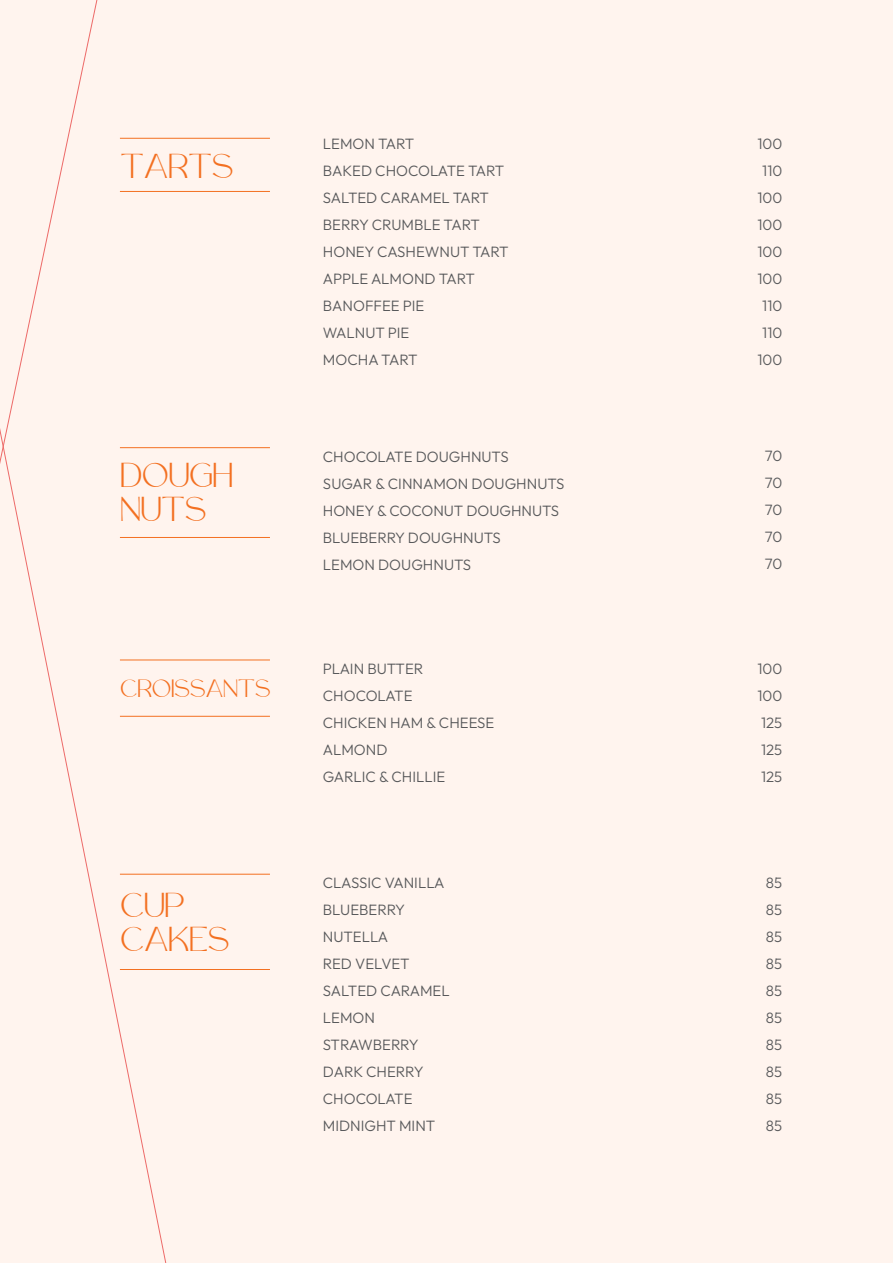
<style>
.page{position:relative;width:893px;height:1263px;background:#fff3eb}
.page>*{position:absolute;margin:0;border:0;box-sizing:border-box;transform-origin:0 0}
.t1{font:36px/34.2px "Rollgates Luxury";letter-spacing:-.04em;color:#f37021}
.t2{font:26.1px "Rollgates Luxury";letter-spacing:-.04em;color:#f37021}
.t3{font:300 15px/27px "Outfit";color:#58595b}
</style>
<div class="page">
<svg style="left:0;top:165px;width:174px;height:1098px"></svg>
<hr style="left:120px;top:191px;width:150px;height:1px;background:#f37021">
<hr style="left:120px;top:138px;width:150px;height:1px;background:#f37021">
<hr style="left:120px;top:537px;width:150px;height:1px;background:#f37021">
<hr style="left:120px;top:447px;width:150px;height:1px;background:#f37021">
<hr style="left:120px;top:716px;width:150px;height:1px;background:#f37021">
<hr style="left:120px;top:660px;width:150px;height:1px;background:#f37021">
<hr style="left:120px;top:969px;width:150px;height:1px;background:#f37021">
<hr style="left:120px;top:874px;width:150px;height:1px;background:#f37021">
<h1 class="t1" style="left:120px;top:151px;width:116px">TARTS</h1>
<h1 class="t1" style="left:120px;top:460px;width:115px">DOUGH<br>NUTS</h1>
<h2 class="t2" style="left:120px;top:674px;width:153px">CROISSANTS</h2>
<h1 class="t1" style="left:120px;top:890px;width:112px">CUP<br>CAKES</h1>
<p class="t3" style="left:323px;top:130px;width:187px">LEMON TART<br>BAKED CHOCOLATE TART<br>SALTED CARAMEL TART<br>BERRY CRUMBLE TART<br>HONEY CASHEWNUT TART<br>APPLE ALMOND TART<br>BANOFFEE PIE<br>WALNUT PIE<br>MOCHA TART</p>
<p class="t3" style="left:757px;top:130px;width:26px;text-align:center">100<br>110<br>100<br>100<br>100<br>100<br>110<br>110<br>100</p>
<p class="t3" style="left:323px;top:443px;width:243px">CHOCOLATE DOUGHNUTS<br>SUGAR &amp; CINNAMON DOUGHNUTS<br>HONEY &amp; COCONUT DOUGHNUTS<br>BLUEBERRY DOUGHNUTS<br>LEMON DOUGHNUTS</p>
<p class="t3" style="left:765px;top:442px;width:19px;text-align:justify">70<br>70<br>70<br>70<br>70</p>
<p class="t3" style="left:323px;top:655px;width:173px">PLAIN BUTTER<br>CHOCOLATE<br>CHICKEN HAM &amp; CHEESE<br>ALMOND<br>GARLIC &amp; CHILLIE</p>
<p class="t3" style="left:757px;top:655px;width:26px;text-align:justify">100<br>100<br>125<br>125<br>125</p>
<p class="t3" style="left:323px;top:869px;width:128px">CLASSIC VANILLA<br>BLUEBERRY<br>NUTELLA<br>RED VELVET<br>SALTED CARAMEL<br>LEMON<br>STRAWBERRY<br>DARK CHERRY<br>CHOCOLATE<br>MIDNIGHT MINT</p>
<p class="t3" style="left:766px;top:869px;width:18px;text-align:justify">85<br>85<br>85<br>85<br>85<br>85<br>85<br>85<br>85<br>85</p>
</div>
